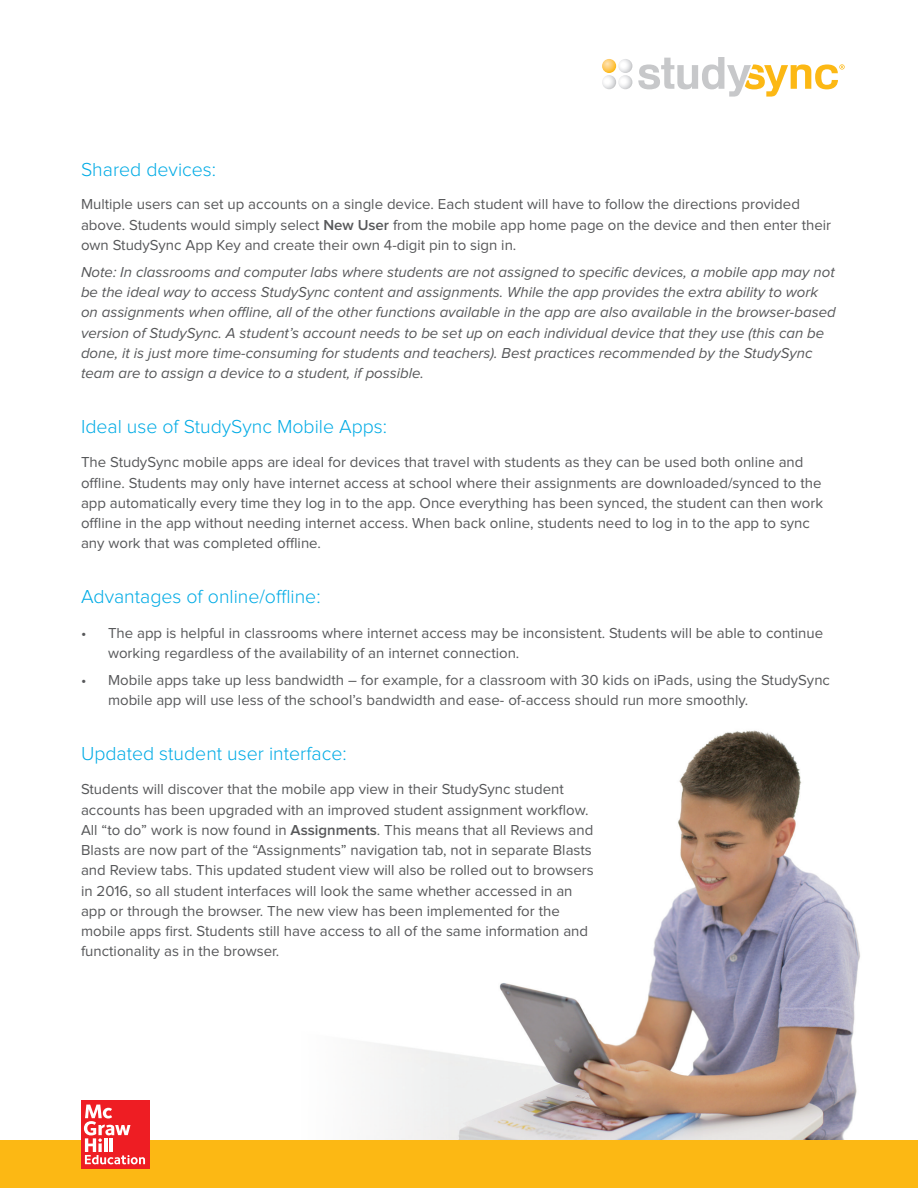
<style>
.page{position:relative;width:918px;height:1188px;background:#fff}
.page>*{position:absolute;margin:0;border:0;box-sizing:border-box;transform-origin:0 0}
.t1{font:300 19.5px "Proxima Nova";color:#00abe5}
.t2{font:15px/20.2px "Proxima Nova";color:#57585a}
.t3{font:italic 15px/20.2px "Proxima Nova";color:#57585a}
.s1{font-weight:600}
</style>
<div class="page">
<img style="left:456px;top:730px;width:404px;height:410px">
<svg style="left:602px;top:75px;width:14px;height:14px"></svg>
<svg style="left:618px;top:75px;width:14px;height:14px"></svg>
<svg style="left:602px;top:59px;width:30px;height:14px"></svg>
<svg style="left:638px;top:57px;width:207px;height:40px"></svg>
<div style="left:0;top:1140px;width:918px;height:48px;background:#fcb814"></div>
<div style="left:81px;top:1100px;width:68px;height:68px;background:#ee1d23"></div>
<svg style="left:84px;top:1105px;width:61px;height:59px"></svg>
<h1 class="t1" style="left:81px;top:159px;width:137px">Shared devices:</h1>
<p class="t2" style="left:81px;top:195px;width:752px">Multiple users can set up accounts on a single device. Each student will have to follow the directions provided above. Students would simply select <span class="s1">New User</span> from the mobile app home page on the device and then enter their own StudySync App Key and create their own 4-digit pin to sign in.</p>
<p class="t3" style="left:81px;top:262px;width:756px">Note: In classrooms and computer labs where students are not assigned to specific devices, a mobile app may not be the ideal way to access StudySync content and assignments. While the app provides the extra ability to work on assignments when offline, all of the other functions available in the app are also available in the browser-based version of StudySync. A student’s account needs to be set up on each individual device that they use (this can be done, it is just more time-consuming for students and teachers). Best practices recommended by the StudySync team are to assign a device to a student, if possible.</p>
<h1 class="t1" style="left:81px;top:416px;width:308px">Ideal use of StudySync Mobile Apps:</h1>
<p class="t2" style="left:81px;top:453px;width:744px">The StudySync mobile apps are ideal for devices that travel with students as they can be used both online and offline. Students may only have internet access at school where their assignments are downloaded/synced to the app automatically every time they log in to the app. Once everything has been synced, the student can then work offline in the app without needing internet access. When back online, students need to log in to the app to sync any work that was completed offline.</p>
<h1 class="t1" style="left:81px;top:586px;width:241px">Advantages of online/offline:</h1>
<p class="t2" style="left:108px;top:623px;width:717px;text-indent:-27px">• The app is helpful in classrooms where internet access may be inconsistent. Students will be able to continue working regardless of the availability of an internet connection.</p>
<p class="t2" style="left:108px;top:670px;width:724px;text-indent:-27px">• Mobile apps take up less bandwidth – for example, for a classroom with 30 kids on iPads, using the StudySync mobile app will use less of the school’s bandwidth and ease- of-access should run more smoothly.</p>
<h1 class="t1" style="left:81px;top:743px;width:267px">Updated student user interface:</h1>
<p class="t2" style="left:81px;top:780px;width:514px">Students will discover that the mobile app view in their StudySync student accounts has been upgraded with an improved student assignment workflow.<br>All “to do” work is now found in <span class="s1">Assignments</span>. This means that all Reviews and Blasts are now part of the “Assignments” navigation tab, not in separate Blasts and Review tabs. This updated student view will also be rolled out to browsers in 2016, so all student interfaces will look the same whether accessed in an app or through the browser. The new view has been implemented for the mobile apps first. Students still have access to all of the same information and functionality as in the browser.</p>
</div>
